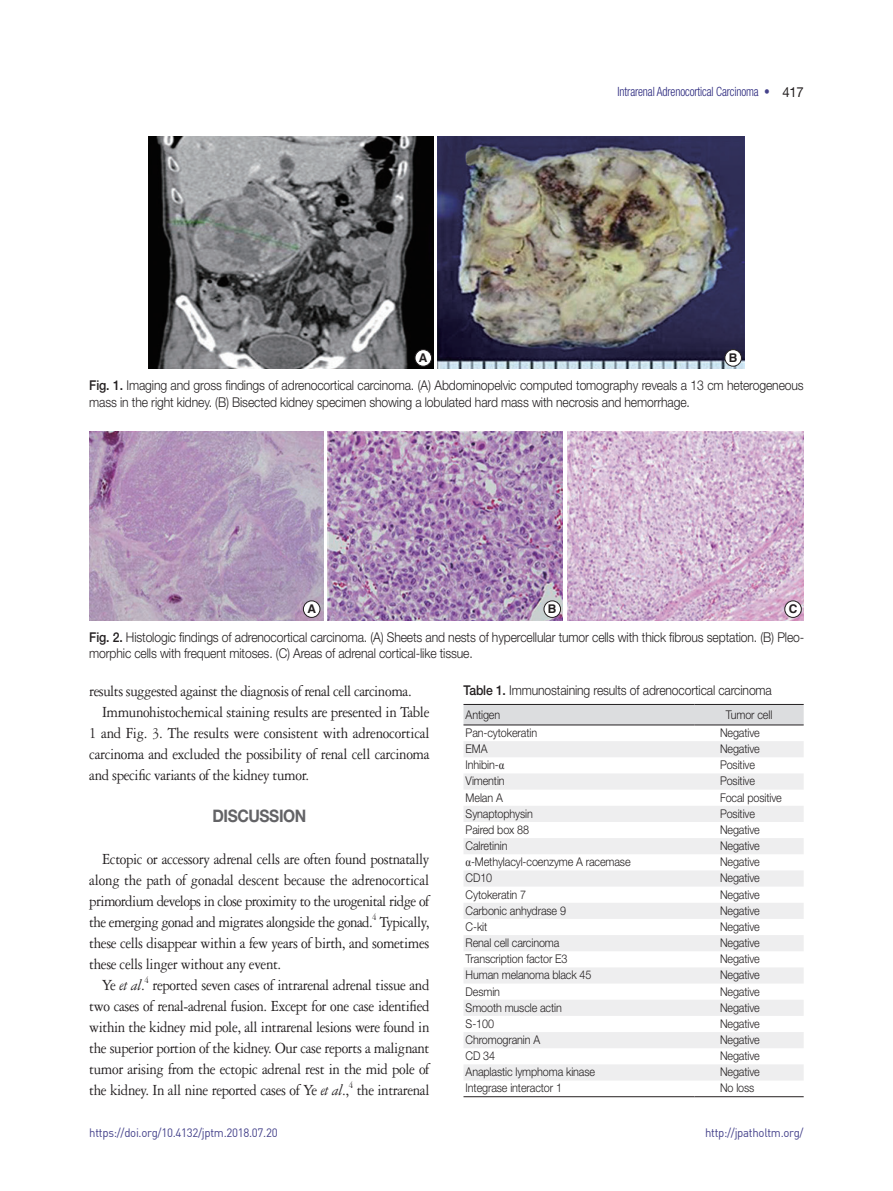
<style>
.page{position:relative;width:893px;height:1191px;background:#fff}
.page>*{position:absolute;margin:0;border:0;box-sizing:border-box;transform-origin:0 0}
.t1{font:700 17.25px "Helvetica Neue LT Std";letter-spacing:-.025em;color:#636366;scale:.9 1}
.t2{font:16.5px/21px "Garamond 3 LT Std";letter-spacing:-.025em;color:#231f20;text-align:justify;scale:.9 1}
.t3{font:300 13.5px/16.2px "Helvetica Neue LT Std";letter-spacing:-.01em;color:#231f20;scale:.9 1}
.t4{font:300 condensed 12.75px "Helvetica Neue LT Std";letter-spacing:-.01em;color:#26237b;scale:.9 1}
.t5{font:300 12px "Helvetica Neue LT Std";letter-spacing:-.01em;color:#231f20;scale:.9 1}
.t6{font:12px "Dinreg";letter-spacing:-.025em;color:#45428b;scale:.95 1}
.t7{font:700 12px "Helvetica LT Std";color:#231f20}
.s1{color:#45428b}
.s2{font-weight:400;font-stretch:normal;font-size:13.8px;color:#231f20}
.s3{font-weight:500}
.s4{font-style:italic}
.s5{font-family:"Times New Roman";font-weight:400}
</style>
<div class="page">
<img style="left:89px;top:432px;width:234px;height:188px">
<img style="left:328px;top:432px;width:235px;height:188px">
<img style="left:567px;top:432px;width:237px;height:188px">
<div style="left:303px;top:601px;width:17px;height:16px;background:#fff;border-radius:50%"></div>
<div style="left:303px;top:600px;width:17px;height:17px;border:1px solid #231f20;border-radius:50%"></div>
<div style="left:544px;top:601px;width:16px;height:16px;background:#fff;border-radius:50%"></div>
<div style="left:544px;top:600px;width:17px;height:17px;border:1px solid #231f20;border-radius:50%"></div>
<div style="left:785px;top:601px;width:16px;height:16px;background:#fff;border-radius:50%"></div>
<div style="left:784px;top:600px;width:17px;height:17px;border:1px solid #231f20;border-radius:50%"></div>
<img style="left:149px;top:136px;width:285px;height:232px">
<img style="left:438px;top:136px;width:306px;height:232px">
<div style="left:415px;top:350px;width:17px;height:16px;background:#fff;border-radius:50%"></div>
<div style="left:415px;top:349px;width:17px;height:17px;border:1px solid #231f20;border-radius:50%"></div>
<div style="left:725px;top:350px;width:16px;height:16px;background:#fff;border-radius:50%"></div>
<div style="left:725px;top:349px;width:17px;height:17px;border:1px solid #231f20;border-radius:50%"></div>
<div style="left:463px;top:705px;width:341px;height:19px;background:#dcdddf"></div>
<svg style="left:464px;top:741px;width:340px;height:339px;fill:#efeff0"></svg>
<hr style="left:463px;top:704px;width:231px;height:1px;background:#231f20">
<hr style="left:694px;top:704px;width:110px;height:1px;background:#231f20">
<hr style="left:463px;top:724px;width:231px;height:1px;background:#231f20">
<hr style="left:694px;top:724px;width:110px;height:1px;background:#231f20">
<hr style="left:463px;top:1096px;width:231px;height:1px;background:#231f20">
<hr style="left:694px;top:1096px;width:110px;height:1px;background:#231f20">
<p class="t4" style="left:618px;top:84px;width:208px">Intrarenal Adrenocortical Carcinoma <span class="s1">•</span> <span class="s2">417</span></p>
<p class="t7" style="left:419px;top:350px;width:10px">A</p>
<p class="t7" style="left:729px;top:350px;width:10px">B</p>
<p class="t3" style="left:89px;top:377px;width:795px"><span class="s3">Fig. 1.</span> Imaging and gross findings of adrenocortical carcinoma. (A) Abdominopelvic computed tomography reveals a 13 cm heterogeneous mass in the right kidney. (B) Bisected kidney specimen showing a lobulated hard mass with necrosis and hemorrhage.</p>
<p class="t7" style="left:307px;top:601px;width:10px">A</p>
<p class="t7" style="left:548px;top:601px;width:10px">B</p>
<p class="t7" style="left:789px;top:601px;width:10px">C</p>
<p class="t3" style="left:89px;top:628px;width:796px"><span class="s3">Fig. 2.</span> Histologic findings of adrenocortical carcinoma. (A) Sheets and nests of hypercellular tumor cells with thick fibrous septation. (B) Pleo&shy;morphic cells with frequent mitoses. (C) Areas of adrenal cortical-like tissue.</p>
<p class="t2" style="left:89px;top:680px;width:360px">results suggested against the diagnosis of renal cell carcinoma.</p>
<p class="t2" style="left:102px;top:701px;width:365px">Immunohistochemical staining results are presented in Table</p>
<p class="t2" style="left:89px;top:722px;width:380px">1 and Fig. 3. The results were consistent with adrenocortical</p>
<p class="t2" style="left:89px;top:743px;width:380px">carcinoma and excluded the possibility of renal cell carcinoma</p>
<p class="t2" style="left:89px;top:764px;width:246px">and specific variants of the kidney tumor.</p>
<p class="t1" style="left:212px;top:805px;width:106px">DISCUSSION</p>
<p class="t2" style="left:89px;top:848px;width:379px;text-indent:13px">Ectopic or accessory adrenal cells are often found postnatally along the path of gonadal descent because the adrenocortical primordium develops in close proximity to the urogenital ridge of the emerging gonad and migrates alongside the gonad.<sup>4</sup> Typically, these cells disappear within a few years of birth, and sometimes these cells linger without any event.</p>
<p class="t2" style="left:89px;top:974px;width:379px;text-indent:13px">Ye <span class="s4">et al</span>.<sup>4</sup> reported seven cases of intrarenal adrenal tissue and two cases of renal-adrenal fusion. Except for one case identified within the kidney mid pole, all intrarenal lesions were found in the superior portion of the kidney. Our case reports a malignant tumor arising from the ectopic adrenal rest in the mid pole of the kidney. In all nine reported cases of Ye <span class="s4">et al</span>.,<sup>4</sup> the intrarenal</p>
<p class="t3" style="left:463px;top:682px;width:344px"><span class="s3">Table 1.</span> Immunostaining results of adrenocortical carcinoma</p>
<p class="t5" style="left:466px;top:707px;width:40px">Antigen</p>
<p class="t5" style="left:726px;top:707px;width:53px">Tumor cell</p>
<p class="t5" style="left:466px;top:725px;width:81px">Pan-cytokeratin</p>
<p class="t5" style="left:720px;top:725px;width:46px">Negative</p>
<p class="t5" style="left:466px;top:741px;width:26px">EMA</p>
<p class="t5" style="left:720px;top:741px;width:46px">Negative</p>
<p class="t5" style="left:466px;top:757px;width:45px">Inhibin-<span class="s5">α</span></p>
<p class="t5" style="left:720px;top:757px;width:40px">Positive</p>
<p class="t5" style="left:466px;top:774px;width:45px">Vimentin</p>
<p class="t5" style="left:720px;top:774px;width:40px">Positive</p>
<p class="t5" style="left:466px;top:790px;width:43px">Melan A</p>
<p class="t5" style="left:720px;top:790px;width:70px">Focal positive</p>
<p class="t5" style="left:466px;top:806px;width:76px">Synaptophysin</p>
<p class="t5" style="left:720px;top:806px;width:40px">Positive</p>
<p class="t5" style="left:466px;top:822px;width:72px">Paired box 88</p>
<p class="t5" style="left:720px;top:822px;width:46px">Negative</p>
<p class="t5" style="left:466px;top:838px;width:48px">Calretinin</p>
<p class="t5" style="left:720px;top:838px;width:46px">Negative</p>
<p class="t5" style="left:466px;top:854px;width:185px"><span class="s5">α</span>-Methylacyl-coenzyme A racemase</p>
<p class="t5" style="left:720px;top:854px;width:46px">Negative</p>
<p class="t5" style="left:466px;top:871px;width:31px">CD10</p>
<p class="t5" style="left:720px;top:871px;width:46px">Negative</p>
<p class="t5" style="left:466px;top:887px;width:69px">Cytokeratin 7</p>
<p class="t5" style="left:720px;top:887px;width:46px">Negative</p>
<p class="t5" style="left:466px;top:903px;width:113px">Carbonic anhydrase 9</p>
<p class="t5" style="left:720px;top:903px;width:46px">Negative</p>
<p class="t5" style="left:466px;top:919px;width:26px">C-kit</p>
<p class="t5" style="left:720px;top:919px;width:46px">Negative</p>
<p class="t5" style="left:466px;top:935px;width:106px">Renal cell carcinoma</p>
<p class="t5" style="left:720px;top:935px;width:46px">Negative</p>
<p class="t5" style="left:466px;top:951px;width:115px">Transcription factor E3</p>
<p class="t5" style="left:720px;top:951px;width:46px">Negative</p>
<p class="t5" style="left:466px;top:967px;width:141px">Human melanoma black 45</p>
<p class="t5" style="left:720px;top:967px;width:46px">Negative</p>
<p class="t5" style="left:466px;top:984px;width:40px">Desmin</p>
<p class="t5" style="left:720px;top:984px;width:46px">Negative</p>
<p class="t5" style="left:466px;top:1000px;width:108px">Smooth muscle actin</p>
<p class="t5" style="left:720px;top:1000px;width:46px">Negative</p>
<p class="t5" style="left:466px;top:1016px;width:33px">S-100</p>
<p class="t5" style="left:720px;top:1016px;width:46px">Negative</p>
<p class="t5" style="left:466px;top:1032px;width:84px">Chromogranin A</p>
<p class="t5" style="left:720px;top:1032px;width:46px">Negative</p>
<p class="t5" style="left:466px;top:1048px;width:34px">CD 34</p>
<p class="t5" style="left:720px;top:1048px;width:46px">Negative</p>
<p class="t5" style="left:466px;top:1064px;width:145px">Anaplastic lymphoma kinase</p>
<p class="t5" style="left:720px;top:1064px;width:46px">Negative</p>
<p class="t5" style="left:466px;top:1080px;width:109px">Integrase interactor 1</p>
<p class="t5" style="left:720px;top:1080px;width:40px">No loss</p>
<p class="t6" style="left:89px;top:1125px;width:200px">https://doi.org/10.4132/jptm.2018.07.20</p>
<p class="t6" style="left:705px;top:1125px;width:105px">http://jpatholtm.org/</p>
</div>
